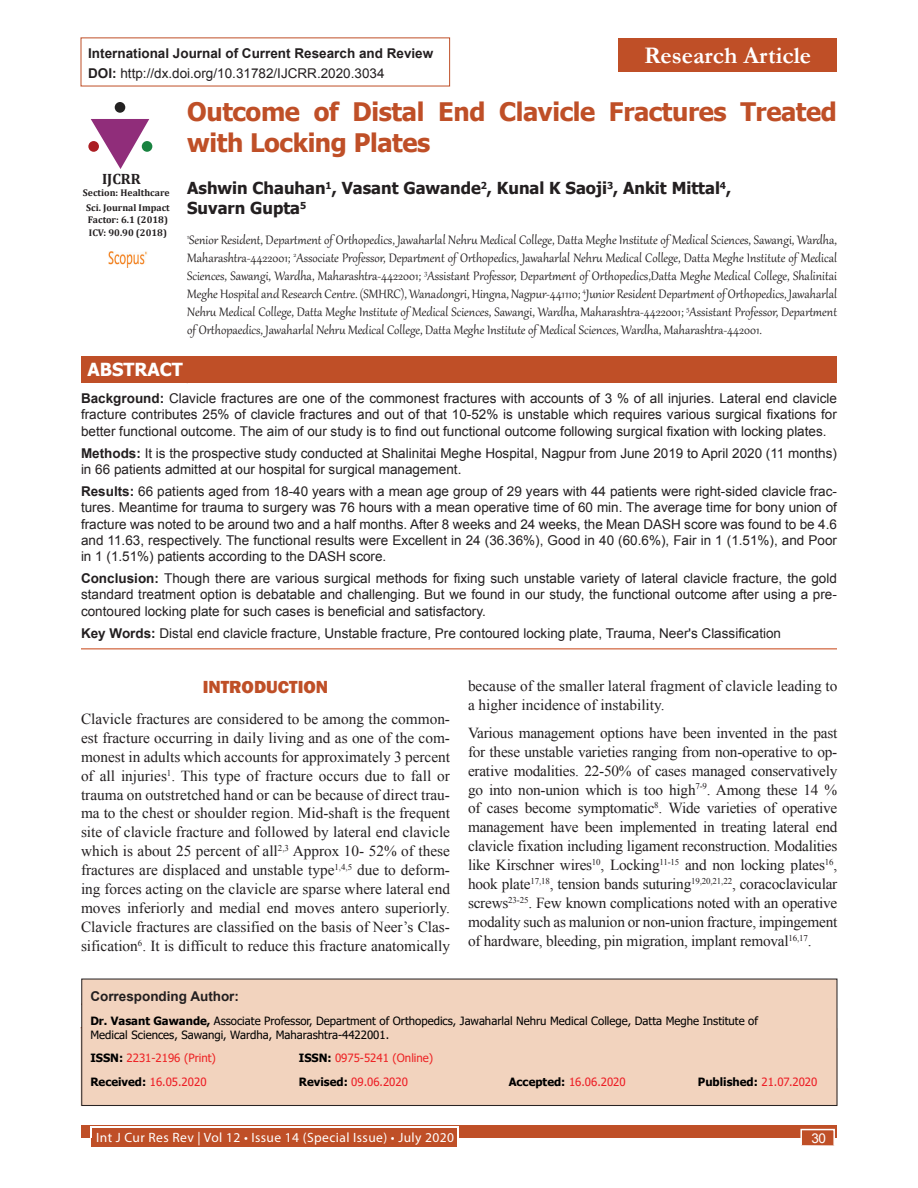
<style>
.page{position:relative;width:918px;height:1188px;background:#fff}
.page>*{position:absolute;margin:0;border:0;box-sizing:border-box;transform-origin:0 0}
.Article_title{font:700 25.5px/30.6px "Tahoma";letter-spacing:-.015em;color:#bf4f27}
.Articles{font:700 24px "Garamond";color:#fff}
.Head_1{font:800 18px "Franklin Gothic";color:#bf4f27}
.t1{font:700 18px "Tahoma";color:#fff}
.Author_name{font:700 16.5px/19.8px "Tahoma";color:#231f20}
.Text{font:15.3px/18.9px "Times New Roman";color:#231f20;text-align:justify}
.Author_affiliation{font:15px/18px "Gabriola";color:#231f20;text-align:justify}
.t2{font:700 15px "Cambria";color:#231f20}
.Abstract_text{font:13.5px/16.2px "Arial";color:#231f20;text-align:justify}
.Keywords{font:13.5px "Arial";color:#231f20}
.Corresponding_head{font:700 13.5px "Arial";color:#231f20}
.t3{font:13.5px "Myriad Pro";letter-spacing:.03em;color:#fff}
.t4{font:13.5px "Arial";color:#fff}
.Corresponding_text{font:11.4px/14.4px "Tahoma";color:#000}
.Corresponding_text-2{font:11.4px "Tahoma";color:#ed1c24}
.Corresponding_text-3{font:11.4px "Tahoma";color:#ed2224}
.Corresponding_text-4{font:700 11.4px "Tahoma";color:#000}
.t5{font:700 9.75px/11.7px "Cambria";color:#231f20}
.s1{font-weight:700}
.s2{font-weight:700;color:#000}
.s3{font-weight:400;color:#ed1c24}
</style>
<div class="page">
<div style="left:81px;top:1125px;width:756px;height:13px;background:#bf4f27"></div>
<div style="left:92px;top:1128px;width:365px;height:19px;background:#bf4f27"></div>
<hr style="left:90px;top:1127px;width:367px;height:1px;background:#fff">
<svg style="left:90px;top:1128px;width:2px;height:10px"></svg>
<svg style="left:457px;top:1127px;width:2px;height:11px"></svg>
<div style="left:800px;top:1129px;width:35px;height:17px;background:#bf4f27;border:2px solid #fff"></div>
<div style="left:81px;top:979px;width:756px;height:127px;background:#f2d3be;border:1px solid #231f20"></div>
<div style="left:618px;top:38px;width:219px;height:34px;background:#bf4f27"></div>
<svg style="left:91px;top:119px;width:58px;height:50px"></svg>
<div style="left:142px;top:141px;width:10px;height:11px;background:#198340;border-radius:50%"></div>
<div style="left:115px;top:102px;width:10px;height:11px;background:#232222;border-radius:50%"></div>
<div style="left:88px;top:141px;width:11px;height:11px;background:#ab1e23;border-radius:50%"></div>
<img style="left:109px;top:251px;width:38px;height:16px">
<hr style="left:81px;top:648px;width:756px;height:1px;background:#cd562c">
<div style="left:81px;top:356px;width:756px;height:27px;background:#bf4f27"></div>
<p class="Corresponding_head" style="left:88px;top:44px;width:347px">International Journal of Current Research and Review</p>
<p class="Articles" style="left:644px;top:39px;width:169px">Research Article</p>
<p class="Abstract_text" style="left:88px;top:66px;width:298px"><span class="s1">DOI:</span> http://dx.doi.org/10.31782/IJCRR.2020.3034</p>
<p class="t2" style="left:102px;top:168px;width:40px">IJCRR</p>
<p class="t5" style="left:83px;top:186px;width:88px">Section: Healthcare</p>
<p class="t5" style="left:86px;top:201px;width:85px">Sci. Journal Impact<br>Factor: 6.1 (2018)</p>
<p class="t5" style="left:89px;top:226px;width:80px">ICV: 90.90 (2018)</p>
<p class="Article_title" style="left:187px;top:98px;width:651px">Outcome of Distal End Clavicle Fractures Treated with Locking Plates</p>
<p class="Author_name" style="left:187px;top:179px;width:546px">Ashwin Chauhan<sup>1</sup>, Vasant Gawande<sup>2</sup>, Kunal K Saoji<sup>3</sup>, Ankit Mittal<sup>4</sup>,<br>Suvarn Gupta<sup>5</sup></p>
<p class="Author_affiliation" style="left:187px;top:230px;width:651px"><sup>1</sup>Senior Resident, Department of Orthopedics, Jawaharlal Nehru Medical College, Datta Meghe Institute of Medical Sciences, Sawangi, Wardha, Maharashtra-4422001; <sup>2</sup>Associate Professor, Department of Orthopedics, Jawaharlal Nehru Medical College, Datta Meghe Institute of Medical Sciences, Sawangi, Wardha, Maharashtra-4422001; <sup>3</sup>Assistant Professor, Department of Orthopedics,Datta Meghe Medical College, Shalinitai Meghe Hospital and Research Centre. (SMHRC), Wanadongri, Hingna, Nagpur-441110; <sup>4</sup>Junior Resident Department of Orthopedics, Jawaharlal Nehru Medical College, Datta Meghe Institute of Medical Sciences, Sawangi, Wardha, Maharashtra-4422001; <sup>5</sup>Assistant Professor, Department of Orthopaedics, Jawaharlal Nehru Medical College, Datta Meghe Institute of Medical Sciences, Wardha, Maharashtra-442001.</p>
<p class="t1" style="left:87px;top:357px;width:97px">ABSTRACT</p>
<p class="Abstract_text" style="left:81px;top:391px;width:757px"><span class="s1">Background:</span> Clavicle fractures are one of the commonest fractures with accounts of 3 % of all injuries. Lateral end clavicle fracture contributes 25% of clavicle fractures and out of that 10-52% is unstable which requires various surgical fixations for better functional outcome. The aim of our study is to find out functional outcome following surgical fixation with locking plates.</p>
<p class="Abstract_text" style="left:81px;top:445px;width:757px"><span class="s1">Methods:</span> It is the prospective study conducted at Shalinitai Meghe Hospital, Nagpur from June 2019 to April 2020 (11 months) in 66 patients admitted at our hospital for surgical management.</p>
<p class="Abstract_text" style="left:81px;top:484px;width:758px"><span class="s1">Results:</span> 66 patients aged from 18-40 years with a mean age group of 29 years with 44 patients were right-sided clavicle frac&shy;tures. Meantime for trauma to surgery was 76 hours with a mean operative time of 60 min. The average time for bony union of fracture was noted to be around two and a half months. After 8 weeks and 24 weeks, the Mean DASH score was found to be 4.6 and 11.63, respectively. The functional results were Excellent in 24 (36.36%), Good in 40 (60.6%), Fair in 1 (1.51%), and Poor in 1 (1.51%) patients according to the DASH score.</p>
<p class="Abstract_text" style="left:81px;top:571px;width:757px"><span class="s1">Conclusion:</span> Though there are various surgical methods for fixing such unstable variety of lateral clavicle fracture, the gold standard treatment option is debatable and challenging. But we found in our study, the functional outcome after using a pre&shy;contoured locking plate for such cases is beneficial and satisfactory.</p>
<p class="Keywords" style="left:81px;top:624px;width:702px"><span class="s1">Key Words:</span> Distal end clavicle fracture, Unstable fracture, Pre contoured locking plate, Trauma, Neer's Classification</p>
<p class="Head_1" style="left:203px;top:675px;width:127px">INTRODUCTION</p>
<p class="Text" style="left:81px;top:709px;width:371px">Clavicle fractures are considered to be among the common&shy;est fracture occurring in daily living and as one of the com&shy;monest in adults which accounts for approximately 3 percent of all injuries<sup>1</sup>. This type of fracture occurs due to fall or trauma on outstretched hand or can be because of direct trau&shy;ma to the chest or shoulder region. Mid-shaft is the frequent site of clavicle fracture and followed by lateral end clavicle which is about 25 percent of all<sup>2,3</sup> Approx 10- 52% of these fractures are displaced and unstable type<sup>1,4,5</sup> due to deform&shy;ing forces acting on the clavicle are sparse where lateral end moves inferiorly and medial end moves antero superiorly.<br>Clavicle fractures are classified on the basis of Neer’s Clas&shy;sification<sup>6</sup>. It is difficult to reduce this fracture anatomically</p>
<p class="Text" style="left:468px;top:676px;width:371px">because of the smaller lateral fragment of clavicle leading to a higher incidence of instability.</p>
<p class="Text" style="left:468px;top:723px;width:371px">Various management options have been invented in the past for these unstable varieties ranging from non-operative to op&shy;erative modalities. 22-50% of cases managed conservatively go into non-union which is too high<sup>7-9</sup>. Among these 14 % of cases become symptomatic<sup>8</sup>. Wide varieties of operative management have been implemented in treating lateral end clavicle fixation including ligament reconstruction. Modalities like Kirschner wires<sup>10</sup>, Locking<sup>11-15</sup> and non locking plates<sup>16</sup>, hook plate<sup>17,18</sup>, tension bands suturing<sup>19,20,21,22</sup>, coracoclavicular screws<sup>23-25</sup>. Few known complications noted with an operative modality such as malunion or non-union fracture, impingement of hardware, bleeding, pin migration, implant removal<sup>16,17</sup>.</p>
<p class="Corresponding_head" style="left:90px;top:987px;width:150px">Corresponding Author:</p>
<p class="Corresponding_text" style="left:90px;top:1014px;width:669px"><span class="s1">Dr. Vasant Gawande,</span> Associate Professor, Department of Orthopedics, Jawaharlal Nehru Medical College, Datta Meghe Institute of<br>Medical Sciences, Sawangi, Wardha, Maharashtra-4422001.</p>
<p class="Corresponding_text-3" style="left:90px;top:1051px;width:127px"><span class="s2">ISSN:</span> 2231-2196 (Print)</p>
<p class="Corresponding_text-3" style="left:299px;top:1051px;width:136px"><span class="s2">ISSN:</span> 0975-5241 (Online)</p>
<p class="Corresponding_text-2" style="left:90px;top:1074px;width:118px"><span class="s2">Received:</span> 16.05.2020</p>
<p class="Corresponding_text-2" style="left:299px;top:1074px;width:111px"><span class="s2">Revised:</span> 09.06.2020</p>
<p class="Corresponding_text-2" style="left:509px;top:1074px;width:118px"><span class="s2">Accepted:</span> 16.06.2020</p>
<p class="Corresponding_text-4" style="left:698px;top:1074px;width:121px">Published: <span class="s3">21.07.2020</span></p>
<p class="t3" style="left:96px;top:1130px;width:359px">Int J Cur Res Rev | Vol 12 • Issue 14 (Special Issue) • July 2020</p>
<p class="t4" style="left:812px;top:1130px;width:16px">30</p>
</div>
